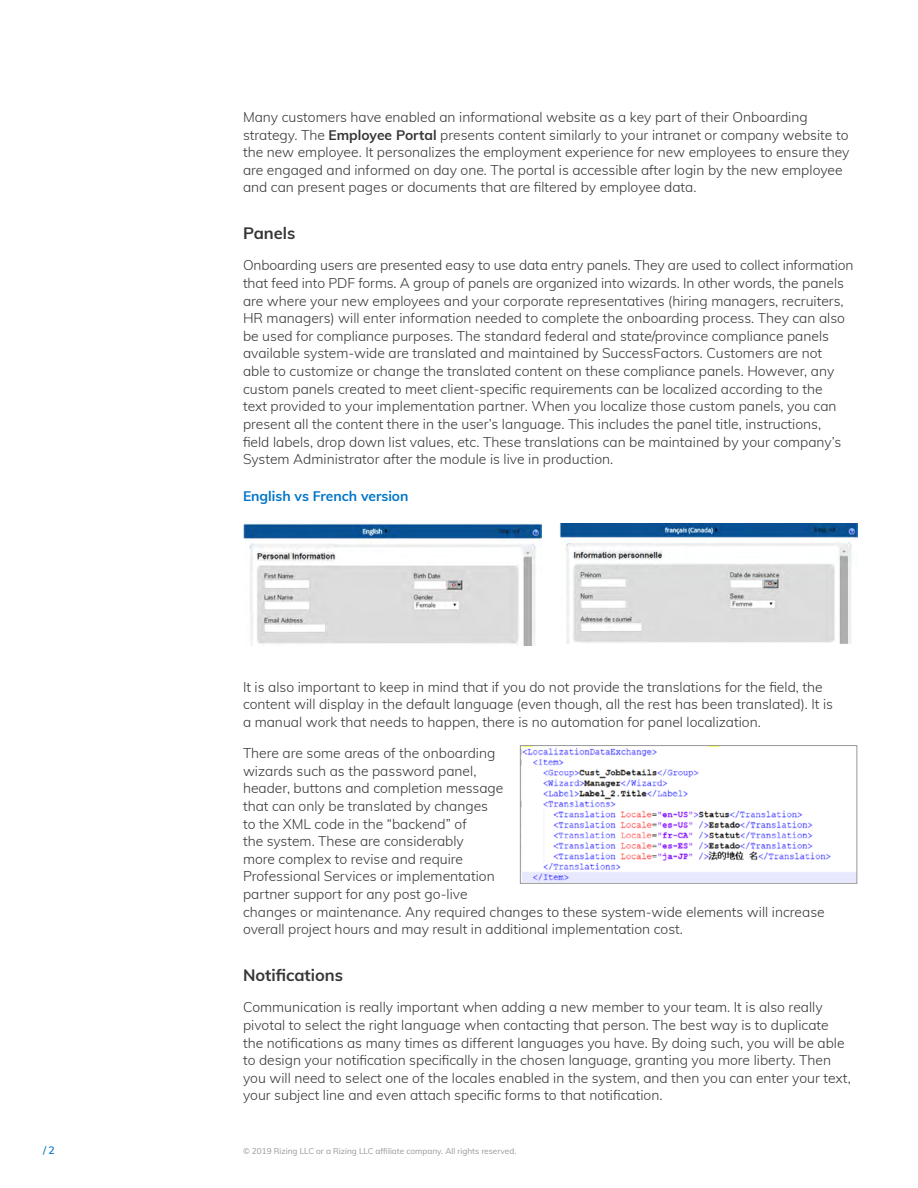
<style>
.page{position:relative;width:918px;height:1188px;background:#fff}
.page>*{position:absolute;margin:0;border:0;box-sizing:border-box;transform-origin:0 0}
.t1{font:700 16.5px "Muli";color:#363636}
.t2{font:300 13.8px/17.5px "Muli";color:#363636}
.t3{font:700 13.8px "Muli";color:#0075c9}
.t4{font:600 10.5px "Muli";color:#0075c9}
.t5{font:8.25px "Muli";color:#98989a}
.s1{font-weight:700}
</style>
<div class="page">
<img style="left:243px;top:523px;width:298px;height:122px">
<img style="left:559px;top:524px;width:298px;height:119px">
<img style="left:522px;top:747px;width:333px;height:135px">
<div style="left:520px;top:745px;width:337px;height:139px;border:1px solid #98989a"></div>
<p class="t2" style="left:243px;top:108px;width:608px">Many customers have enabled an informational website as a key part of their Onboarding strategy. The <span class="s1">Employee Portal</span> presents content similarly to your intranet or company website to the new employee. It personalizes the employment experience for new employees to ensure they are engaged and informed on day one. The portal is accessible after login by the new employee and can present pages or documents that are filtered by employee data.</p>
<p class="t1" style="left:243px;top:221px;width:54px">Panels</p>
<p class="t2" style="left:243px;top:256px;width:612px">Onboarding users are presented easy to use data entry panels. They are used to collect information that feed into PDF forms. A group of panels are organized into wizards. In other words, the panels are where your new employees and your corporate representatives (hiring managers, recruiters, HR managers) will enter information needed to complete the onboarding process. They can also be used for compliance purposes. The standard federal and state/province compliance panels available system-wide are translated and maintained by SuccessFactors. Customers are not<br>able to customize or change the translated content on these compliance panels. However, any custom panels created to meet client-specific requirements can be localized according to the<br>text provided to your implementation partner. When you localize those custom panels, you can present all the content there in the user’s language. This includes the panel title, instructions,<br>field labels, drop down list values, etc. These translations can be maintained by your company’s System Administrator after the module is live in production.</p>
<p class="t3" style="left:243px;top:486px;width:167px">English vs French version</p>
<p class="t2" style="left:243px;top:677px;width:592px">It is also important to keep in mind that if you do not provide the translations for the field, the content will display in the default language (even though, all the rest has been translated). It is a manual work that needs to happen, there is no automation for panel localization.</p>
<p class="t2" style="left:243px;top:744px;width:583px">There are some areas of the onboarding<br>wizards such as the password panel,<br>header, buttons and completion message<br>that can only be translated by changes<br>to the XML code in the “backend” of<br>the system. These are considerably<br>more complex to revise and require<br>Professional Services or implementation<br>partner support for any post go-live<br>changes or maintenance. Any required changes to these system-wide elements will increase overall project hours and may result in additional implementation cost.</p>
<p class="t1" style="left:243px;top:963px;width:102px">Notifications</p>
<p class="t2" style="left:243px;top:998px;width:609px">Communication is really important when adding a new member to your team. It is also really pivotal to select the right language when contacting that person. The best way is to duplicate the notifications as many times as different languages you have. By doing such, you will be able to design your notification specifically in the chosen language, granting you more liberty. Then you will need to select one of the locales enabled in the system, and then you can enter your text, your subject line and even attach specific forms to that notification.</p>
<p class="t4" style="left:43px;top:1143px;width:13px">/ 2</p>
<p class="t5" style="left:243px;top:1145px;width:275px">© 2019 Rizing LLC or a Rizing LLC affiliate company. All rights reserved.</p>
</div>
